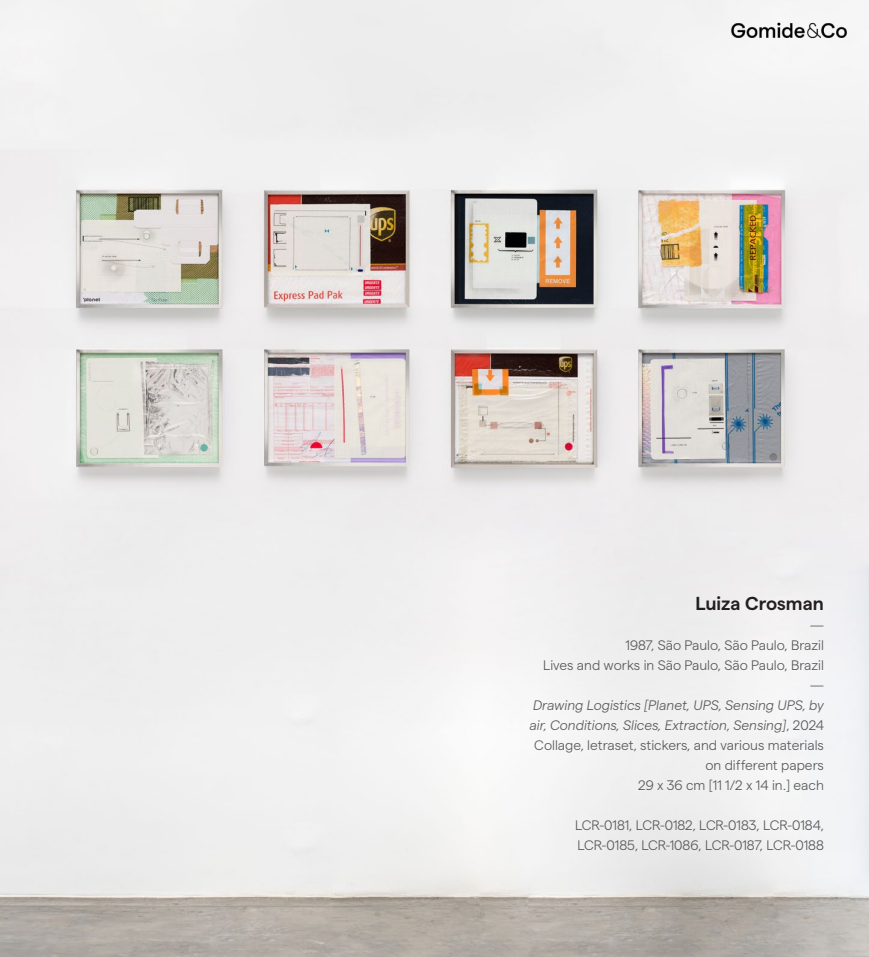
<style>
.page{position:relative;width:869px;height:957px;background:#fff}
.page>*{position:absolute;margin:0;border:0;box-sizing:border-box;transform-origin:0 0}
.t1{font:600 18.75px "Matter";color:#231f20}
.t2{font:300 13.75px/20px "Matter";color:#57585a;text-align:right}
.t3{font:italic 300 13.75px/20px "Matter";color:#57585a}
.s1{font-style:normal}
</style>
<div class="page">
<img style="left:0;top:0;width:868px;height:957px">
<img style="left:719px;top:11px;width:138px;height:39px">
<p class="t1" style="left:695px;top:589px;width:130px">Luiza Crosman</p>
<p class="t2" style="left:809px;top:614px;width:15px">—</p>
<p class="t2" style="left:625px;top:634px;width:200px">1987, São Paulo, São Paulo, Brazil</p>
<p class="t2" style="left:543px;top:654px;width:282px">Lives and works in São Paulo, São Paulo, Brazil</p>
<p class="t2" style="left:809px;top:674px;width:15px">—</p>
<p class="t3" style="left:529px;top:694px;width:296px">Drawing Logistics [Planet, UPS, Sensing UPS, by air, Conditions, Slices, Extraction, Sensing]<span class="s1">, 2024</span></p>
<p class="t2" style="left:534px;top:734px;width:291px">Collage, letraset, stickers, and various materials on different papers</p>
<p class="t2" style="left:638px;top:774px;width:187px">29 x 36 cm [11 1/2 x 14 in.] each</p>
<p class="t2" style="left:575px;top:814px;width:250px">LCR-0181, LCR-0182, LCR-0183, LCR-0184,</p>
<p class="t2" style="left:577px;top:834px;width:248px">LCR-0185, LCR-1086, LCR-0187, LCR-0188</p>
</div>
